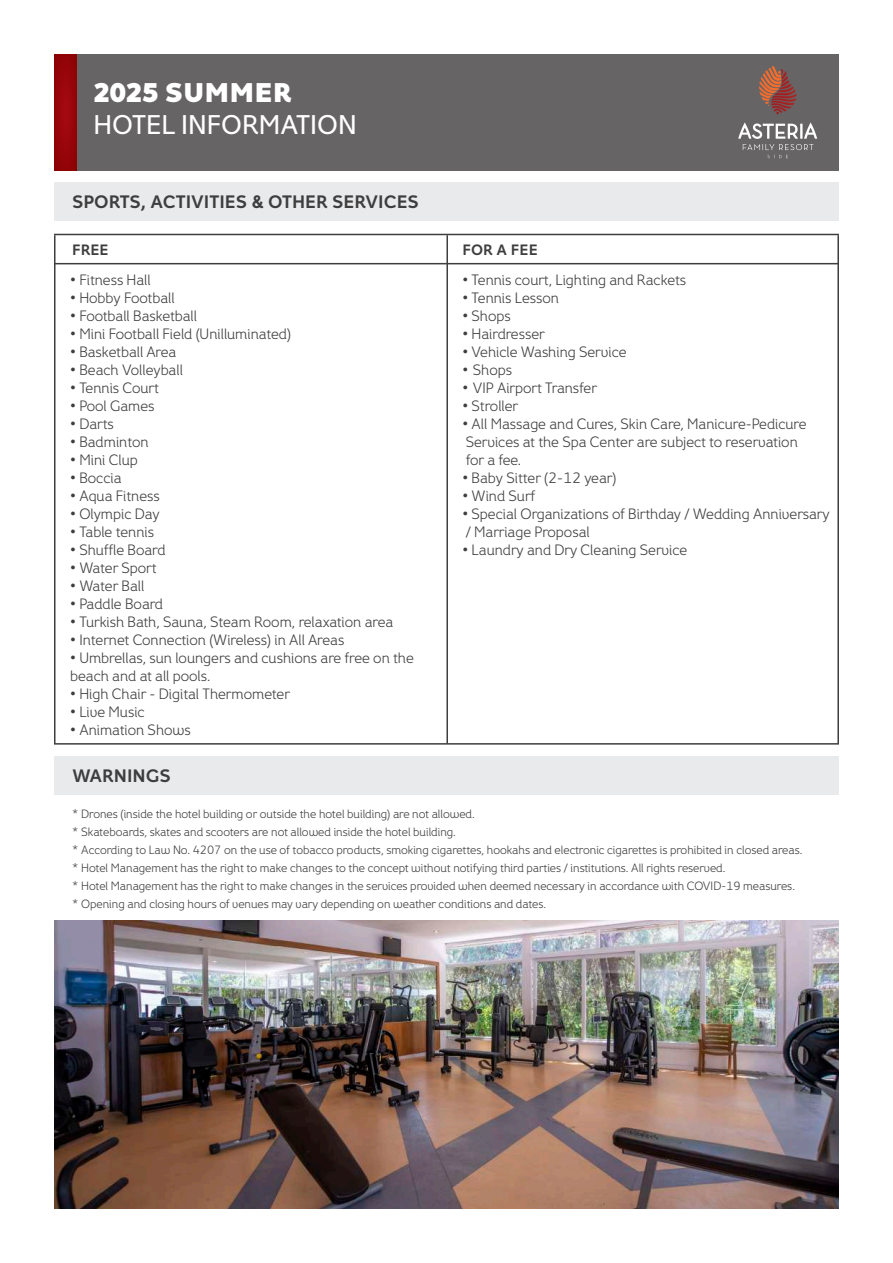
<style>
.page{position:relative;width:893px;height:1263px;background:#fff}
.page>*{position:absolute;margin:0;border:0;box-sizing:border-box;transform-origin:0 0}
.t1{font:27px "Fox Grotesque Pro";color:#fff}
.t2{font:800 27px "Fox Grotesque Pro";color:#fff}
.t3{font:700 18px "Fox Grotesque Pro";color:#3e3e3f}
.t4{font:15px/18px "Fox Grotesque Pro Lt";color:#3e3e3f}
.t5{font:700 15px "Fox Grotesque Pro";color:#3e3e3f}
.t6{font:12px/18px "Fox Grotesque Pro Lt";color:#3e3e3f}
</style>
<div class="page">
<div style="left:77px;top:54px;width:762px;height:116px;background:#666465"></div>
<div style="left:54px;top:54px;width:23px;height:116px;background:#960509"></div>
<div style="left:54px;top:183px;width:785px;height:38px;background:#e9eaeb"></div>
<hr style="left:54px;top:263px;width:785px;height:1px;background:#3e3e3f">
<hr style="left:54px;top:234px;width:785px;height:1px;background:#3e3e3f">
<hr style="left:54px;top:743px;width:785px;height:2px;background:#3e3e3f">
<hr style="left:446px;top:235px;width:2px;height:509px;background:#3e3e3f">
<hr style="left:837px;top:235px;width:2px;height:509px;background:#3e3e3f">
<hr style="left:54px;top:235px;width:2px;height:509px;background:#3e3e3f">
<img style="left:54px;top:921px;width:785px;height:288px">
<svg style="left:759px;top:66px;width:37px;height:42px"></svg>
<svg style="left:738px;top:122px;width:79px;height:36px"></svg>
<div style="left:54px;top:756px;width:785px;height:39px;background:#e9eaeb"></div>
<h1 class="t2" style="left:94px;top:75px;width:200px">2025 SUMMER</h1>
<h1 class="t1" style="left:94px;top:108px;width:265px">HOTEL INFORMATION</h1>
<p class="t3" style="left:72px;top:191px;width:348px">SPORTS, ACTIVITIES &amp; OTHER SERVICES</p>
<p class="t5" style="left:462px;top:240px;width:77px">FOR A FEE</p>
<p class="t4" style="left:462px;top:271px;width:225px">• Tennis court, Lighting and Rackets</p>
<p class="t4" style="left:462px;top:289px;width:98px">• Tennis Lesson</p>
<p class="t4" style="left:462px;top:307px;width:50px">• Shops</p>
<p class="t4" style="left:462px;top:325px;width:84px">• Hairdresser</p>
<p class="t4" style="left:462px;top:343px;width:166px">• Vehicle Washing Service</p>
<p class="t4" style="left:462px;top:361px;width:51px">• Shops</p>
<p class="t4" style="left:462px;top:379px;width:136px">• VIP Airport Transfer</p>
<p class="t4" style="left:462px;top:397px;width:57px">• Stroller</p>
<p class="t4" style="left:462px;top:415px;width:346px">• All Massage and Cures, Skin Care, Manicure-Pedicure<br>Services at the Spa Center are subject to reservation for a fee.</p>
<p class="t4" style="left:462px;top:469px;width:155px">• Baby Sitter (2-12 year)</p>
<p class="t4" style="left:462px;top:487px;width:74px">• Wind Surf</p>
<p class="t4" style="left:462px;top:505px;width:369px">• Special Organizations of Birthday / Wedding Anniversary / Marriage Proposal</p>
<p class="t4" style="left:462px;top:541px;width:226px">• Laundry and Dry Cleaning Service</p>
<p class="t5" style="left:72px;top:240px;width:38px">FREE</p>
<p class="t4" style="left:70px;top:271px;width:82px">• Fitness Hall</p>
<p class="t4" style="left:70px;top:289px;width:106px">• Hobby Football</p>
<p class="t4" style="left:70px;top:307px;width:128px">• Football Basketball</p>
<p class="t4" style="left:70px;top:325px;width:222px">• Mini Football Field (Unilluminated)</p>
<p class="t4" style="left:70px;top:343px;width:108px">• Basketball Area</p>
<p class="t4" style="left:70px;top:361px;width:114px">• Beach Volleyball</p>
<p class="t4" style="left:70px;top:379px;width:90px">• Tennis Court</p>
<p class="t4" style="left:70px;top:397px;width:86px">• Pool Games</p>
<p class="t4" style="left:70px;top:415px;width:45px">• Darts</p>
<p class="t4" style="left:70px;top:433px;width:80px">• Badminton</p>
<p class="t4" style="left:70px;top:451px;width:69px">• Mini Clup</p>
<p class="t4" style="left:70px;top:469px;width:53px">• Boccia</p>
<p class="t4" style="left:70px;top:487px;width:91px">• Aqua Fitness</p>
<p class="t4" style="left:70px;top:505px;width:91px">• Olympic Day</p>
<p class="t4" style="left:70px;top:523px;width:85px">• Table tennis</p>
<p class="t4" style="left:70px;top:541px;width:97px">• Shuffle Board</p>
<p class="t4" style="left:70px;top:559px;width:88px">• Water Sport</p>
<p class="t4" style="left:70px;top:577px;width:76px">• Water Ball</p>
<p class="t4" style="left:70px;top:595px;width:94px">• Paddle Board</p>
<p class="t4" style="left:70px;top:613px;width:325px">• Turkish Bath, Sauna, Steam Room, relaxation area</p>
<p class="t4" style="left:70px;top:631px;width:276px">• Internet Connection (Wireless) in All Areas</p>
<p class="t4" style="left:70px;top:649px;width:345px">• Umbrellas, sun loungers and cushions are free on the beach and at all pools.</p>
<p class="t4" style="left:70px;top:685px;width:221px">• High Chair - Digital Thermometer</p>
<p class="t4" style="left:70px;top:703px;width:76px">• Live Music</p>
<p class="t4" style="left:70px;top:721px;width:122px">• Animation Shows</p>
<p class="t3" style="left:72px;top:764px;width:100px">WARNINGS</p>
<p class="t6" style="left:72px;top:805px;width:732px">* Drones (inside the hotel building or outside the hotel building) are not allowed.<br>* Skateboards, skates and scooters are not allowed inside the hotel building.<br>* According to Law No. 4207 on the use of tobacco products, smoking cigarettes, hookahs and electronic cigarettes is prohibited in closed areas. * Hotel Management has the right to make changes to the concept without notifying third parties / institutions. All rights reserved.<br>* Hotel Management has the right to make changes in the services provided when deemed necessary in accordance with COVID-19 measures. * Opening and closing hours of venues may vary depending on weather conditions and dates.</p>
</div>
